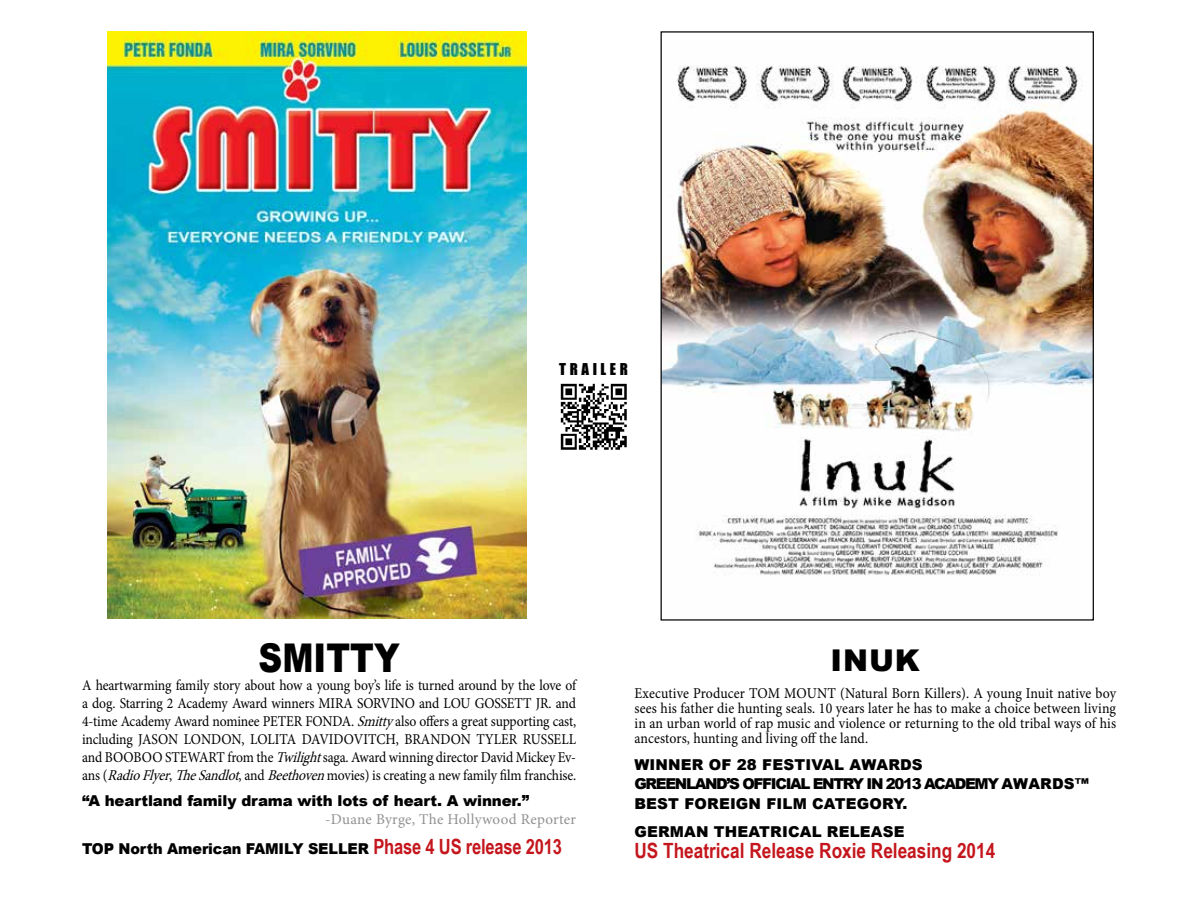
<style>
.page{position:relative;width:1188px;height:918px;background:#fff}
.page>*{position:absolute;margin:0;border:0;box-sizing:border-box;transform-origin:0 0}
.t1{font:900 39.6px "Arial";color:#000;scale:.83 1}
.t2{font:900 30px "Arial";color:#000}
.t3{font:700 21px "Arial Narrow";color:#c4161c}
.t4{font:15px/18px "Minion Pro";color:#000;text-align:justify;scale:.91 1}
.t5{font:15px/15px "Minion Pro";color:#000;text-align:justify;scale:.92 1}
.t6{font:900 15px/19.5px "Arial";letter-spacing:.01em;color:#000}
.t7{font:900 15px "Arial";letter-spacing:-.01em;color:#000}
.t8{font:900 15px "Arial";letter-spacing:-.01em;color:#000;scale:.96 1}
.t9{font:15px "Minion Pro";letter-spacing:.02em;color:#919191}
.t10{font:15px "Impact";letter-spacing:.24em;color:#000}
.s1{font-style:italic}
.s2{font-family:"Arial Narrow";font-weight:700;font-size:21px;color:#c4161c}
</style>
<div class="page">
<img style="left:560px;top:383px;width:67px;height:67px">
<img style="left:108px;top:31px;width:419px;height:588px">
<img style="left:663px;top:65px;width:429px;height:511px">
<p class="t10" style="left:559px;top:358px;width:70px">TRAILER</p>
<h1 class="t1" style="left:259px;top:629px;width:172px">SMITTY</h1>
<p class="t4" style="left:82px;top:677px;width:544px">A heartwarming family story about how a young boy’s life is turned around by the love of a dog. Starring 2 Academy Award winners MIRA SORVINO and LOU GOSSETT JR. and 4-time Academy Award nominee PETER FONDA. <span class="s1">Smitty</span>also offers a great supporting cast, including JASON LONDON, LOLITA DAVIDOVITCH, BRANDON TYLER RUSSELL and BOOBOO STEWART from the <span class="s1">Twilight</span>saga. Award winning director David Mickey Ev&shy;ans (<span class="s1">RadioFlyer</span>, <span class="s1">TheSandlot</span>, and <span class="s1">Beethoven</span>movies) is creating a new family film franchise.</p>
<p class="t7" style="left:82px;top:790px;width:449px">“A heartland family drama with lots of heart. A winner.”</p>
<p class="t9" style="left:325px;top:809px;width:253px">-Duane Byrge, The Hollywood Reporter</p>
<p class="t8" style="left:82px;top:838px;width:501px">TOP North American FAMILY SELLER <span class="s2">Phase 4 US release 2013</span></p>
<h2 class="t2" style="left:831px;top:638px;width:91px">INUK</h2>
<p class="t5" style="left:634px;top:686px;width:525px">Executive Producer TOM MOUNT (Natural Born Killers). A young Inuit native boy sees his father die hunting seals. 10 years later he has to make a choice between living in an urban world of rap music and violence or returning to the old tribal ways of his ancestors, hunting and living off the land.</p>
<p class="t6" style="left:634px;top:754px;width:456px">WINNER OF 28 FESTIVAL AWARDS<br>GREENLAND’S OFFICIAL ENTRY IN 2013 ACADEMY AWARDS™<br>BEST FOREIGN FILM CATEGORY.</p>
<p class="t6" style="left:634px;top:822px;width:272px">GERMAN THEATRICAL RELEASE</p>
<h3 class="t3" style="left:634px;top:835px;width:362px">US Theatrical Release Roxie Releasing 2014</h3>
</div>
